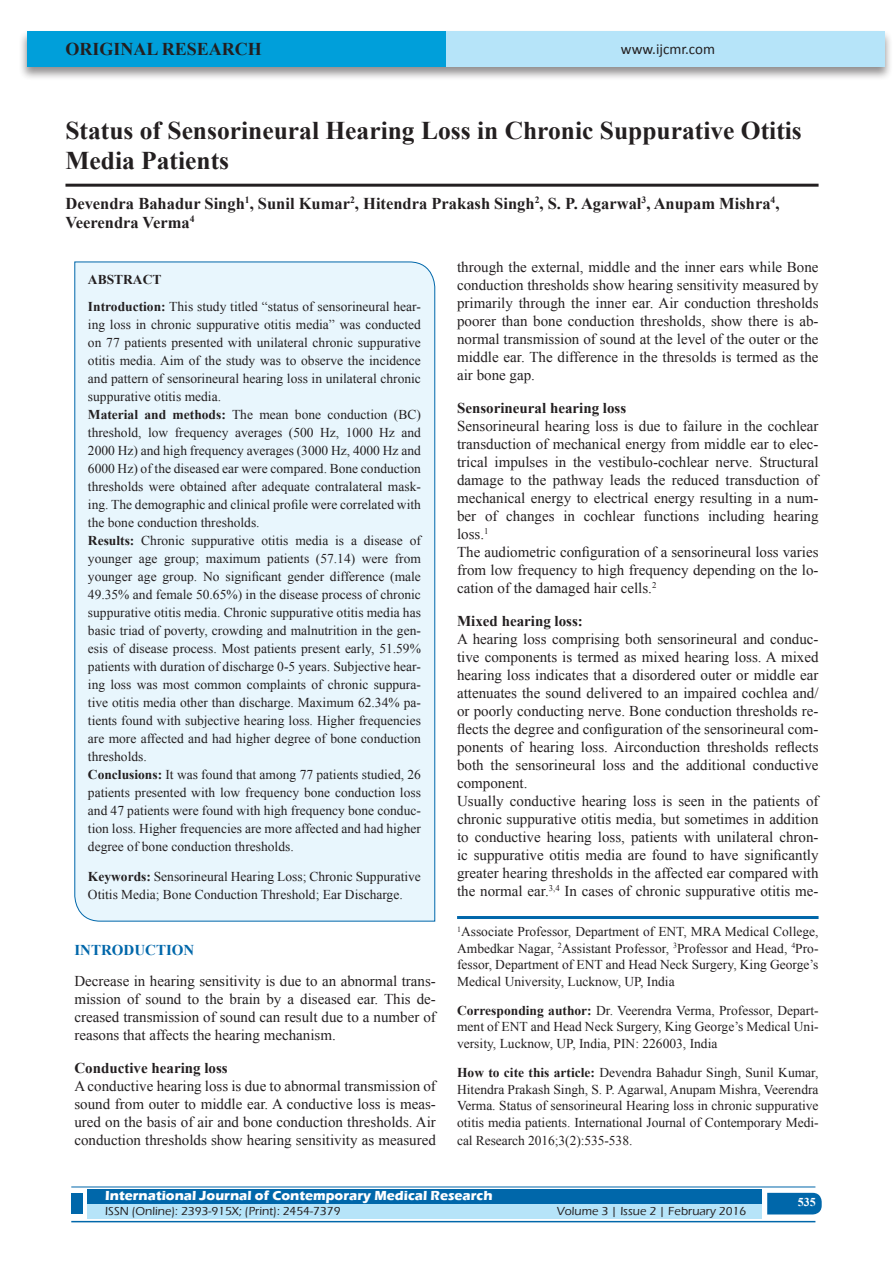
<style>
.page{position:relative;width:893px;height:1263px;background:#fff}
.page>*{position:absolute;margin:0;border:0;box-sizing:border-box;transform-origin:0 0}
.A_Title_New{font:700 25.5px/30px "Times New Roman";color:#231f20}
.AT_new{font:700 18px "Times New Roman";color:#231f20}
.AU-New{font:700 16.5px/18.8px "Times New Roman";color:#231f20}
.TX_New{font:15px/18px "Times New Roman";color:#231f20;text-align:justify}
.t1{font:700 15px "Times New Roman";color:#231f20}
.t2{font:15px "Calibri";color:#231f20}
.t3{font:700 15px "Times New Roman";color:#0067aa}
.HTC_new{font:13.5px/18px "Times New Roman";color:#231f20}
.Affi_New{font:13.5px/16.5px "Times New Roman";color:#231f20;text-align:justify}
.Corresponding{font:13.5px/16.5px "Times New Roman";color:#231f20;text-align:justify}
.t4{font:700 13.5px "Eras ITC";color:#fff}
.t5{font:500 12px "Eras ITC";color:#231f20}
.t6{font:700 12px "Times New Roman";color:#fff}
.s1{font-weight:700}
</style>
<div class="page">
<div style="left:19px;top:29px;width:874px;height:52px;background:#231f20;opacity:.5"></div>
<div style="left:27px;top:31px;width:858px;height:35px;background:#b6e4f9"></div>
<div style="left:27px;top:31px;width:419px;height:35px;background:#009fda"></div>
<div style="left:87px;top:1189px;width:674px;height:15px;background:#0067aa"></div>
<div style="left:87px;top:1204px;width:674px;height:15px;background:#b6e4f9"></div>
<svg style="left:767px;top:1193px;width:55px;height:21px"></svg>
<hr style="left:71px;top:1186px;width:744px;height:1px;background:#0067aa">
<hr style="left:71px;top:1221px;width:744px;height:1px;background:#0067aa">
<div style="left:71px;top:1193px;width:12px;height:21px;background:#0067aa"></div>
<hr style="left:65px;top:184px;width:754px;height:3px;background:#231f20">
<div style="left:74px;top:261px;width:361px;height:661px;background:#e8f6fd"></div>
<hr style="left:457px;top:916px;width:362px;height:3px;background:#0067aa">
<p class="AT_new" style="left:65px;top:36px;width:198px">ORIGINAL RESEARCH</p>
<p class="t2" style="left:621px;top:40px;width:96px">www.ijcmr.com</p>
<p class="A_Title_New" style="left:65px;top:115px;width:738px">Status of Sensorineural Hearing Loss in Chronic Suppurative Otitis<br>Media Patients</p>
<p class="AU-New" style="left:65px;top:193px;width:715px">Devendra Bahadur Singh<sup>1</sup>, Sunil Kumar<sup>2</sup>, Hitendra Prakash Singh<sup>2</sup>, S. P. Agarwal<sup>3</sup>, Anupam Mishra<sup>4</sup>,<br>Veerendra Verma<sup>4</sup></p>
<p class="HTC_new" style="left:88px;top:266px;width:335px;line-height:26.5px"><span class="s1">ABSTRACT<br>Introduction:</span> This study titled “status of sensorineural hear-</p>
<p class="HTC_new" style="left:88px;top:315px;width:335px">ing loss in chronic suppurative otitis media” was conducted on 77 patients presented with unilateral chronic suppurative otitis media. Aim of the study was to observe the incidence and pattern of sensorineural hearing loss in unilateral chronic suppurative otitis media.<br><span class="s1">Material and methods:</span> The mean bone conduction (BC) threshold, low frequency averages (500 Hz, 1000 Hz and 2000 Hz) and high frequency averages (3000 Hz, 4000 Hz and 6000 Hz) of the diseased ear were compared. Bone conduction thresholds were obtained after adequate contralateral mask&shy;ing. The demographic and clinical profile were correlated with the bone conduction thresholds.<br><span class="s1">Results:</span> Chronic suppurative otitis media is a disease of younger age group; maximum patients (57.14) were from younger age group. No significant gender difference (male 49.35% and female 50.65%) in the disease process of chronic suppurative otitis media. Chronic suppurative otitis media has basic triad of poverty, crowding and malnutrition in the gen&shy;esis of disease process. Most patients present early, 51.59% patients with duration of discharge 0-5 years. Subjective hear&shy;ing loss was most common complaints of chronic suppura&shy;tive otitis media other than discharge. Maximum 62.34% pa&shy;tients found with subjective hearing loss. Higher frequencies are more affected and had higher degree of bone conduction thresholds.<br><span class="s1">Conclusions:</span> It was found that among 77 patients studied, 26 patients presented with low frequency bone conduction loss and 47 patients were found with high frequency bone conduc&shy;tion loss. Higher frequencies are more affected and had higher degree of bone conduction thresholds.</p>
<p class="HTC_new" style="left:88px;top:868px;width:335px"><span class="s1">Keywords:</span> Sensorineural Hearing Loss; Chronic Suppurative<br>Otitis Media; Bone Conduction Threshold; Ear Discharge.</p>
<h1 class="t3" style="left:74px;top:939px;width:121px">INTRODUCTION</h1>
<p class="TX_New" style="left:74px;top:971px;width:363px">Decrease in hearing sensitivity is due to an abnormal trans&shy;mission of sound to the brain by a diseased ear. This de&shy;creased transmission of sound can result due to a number of reasons that affects the hearing mechanism.</p>
<h2 class="t1" style="left:74px;top:1057px;width:155px">Conductive hearing loss</h2>
<p class="TX_New" style="left:74px;top:1076px;width:363px">A conductive hearing loss is due to abnormal transmission of sound from outer to middle ear. A conductive loss is meas&shy;ured on the basis of air and bone conduction thresholds. Air conduction thresholds show hearing sensitivity as measured</p>
<p class="TX_New" style="left:457px;top:258px;width:363px">through the external, middle and the inner ears while Bone conduction thresholds show hearing sensitivity measured by primarily through the inner ear. Air conduction thresholds poorer than bone conduction thresholds, show there is ab&shy;normal transmission of sound at the level of the outer or the middle ear. The difference in the thresolds is termed as the air bone gap.</p>
<h2 class="t1" style="left:457px;top:398px;width:171px">Sensorineural hearing loss</h2>
<p class="TX_New" style="left:457px;top:417px;width:363px">Sensorineural hearing loss is due to failure in the cochlear transduction of mechanical energy from middle ear to elec&shy;trical impulses in the vestibulo-cochlear nerve. Structural damage to the pathway leads the reduced transduction of mechanical energy to electrical energy resulting in a num&shy;ber of changes in cochlear functions including hearing loss.<sup>1</sup></p>
<p class="TX_New" style="left:457px;top:543px;width:363px">The audiometric configuration of a sensorineural loss varies from low frequency to high frequency depending on the lo&shy;cation of the damaged hair cells.<sup>2</sup></p>
<h2 class="t1" style="left:457px;top:611px;width:127px">Mixed hearing loss:</h2>
<p class="TX_New" style="left:457px;top:630px;width:363px">A hearing loss comprising both sensorineural and conduc&shy;tive components is termed as mixed hearing loss. A mixed hearing loss indicates that a disordered outer or middle ear attenuates the sound delivered to an impaired cochlea and/ or poorly conducting nerve. Bone conduction thresholds re&shy;flects the degree and configuration of the sensorineural com&shy;ponents of hearing loss. Airconduction thresholds reflects both the sensorineural loss and the additional conductive component.</p>
<p class="TX_New" style="left:457px;top:792px;width:363px">Usually conductive hearing loss is seen in the patients of chronic suppurative otitis media, but sometimes in addition to conductive hearing loss, patients with unilateral chron&shy;ic suppurative otitis media are found to have significantly greater hearing thresholds in the affected ear compared with the normal ear.<sup>3,4</sup> In cases of chronic suppurative otitis me-</p>
<p class="Affi_New" style="left:457px;top:923px;width:363px"><sup>1</sup>Associate Professor, Department of ENT, MRA Medical College, Ambedkar Nagar, <sup>2</sup>Assistant Professor, <sup>3</sup>Professor and Head, <sup>4</sup>Pro&shy;fessor, Department of ENT and Head Neck Surgery, King George’s Medical University, Lucknow, UP, India</p>
<p class="Corresponding" style="left:457px;top:1002px;width:363px"><span class="s1">Corresponding author:</span> Dr. Veerendra Verma, Professor, Depart&shy;ment of ENT and Head Neck Surgery, King George’s Medical Uni&shy;versity, Lucknow, UP, India, PIN: 226003, India</p>
<p class="HTC_new" style="left:457px;top:1064px;width:363px;line-height:16.5px;text-align:justify"><span class="s1">How to cite this article:</span> Devendra Bahadur Singh, Sunil Kumar, Hitendra Prakash Singh, S. P. Agarwal, Anupam Mishra, Veerendra Verma. Status of sensorineural Hearing loss in chronic suppurative otitis media patients. International Journal of Contemporary Medi-</p>
<p class="HTC_new" style="left:457px;top:1131px;width:177px">cal Research 2016;3(2):535-538.</p>
<p class="t4" style="left:105px;top:1188px;width:389px">International Journal of Contemporary Medical Research</p>
<p class="t5" style="left:105px;top:1204px;width:237px">ISSN (Online): 2393-915X; (Print): 2454-7379</p>
<p class="t5" style="left:557px;top:1204px;width:191px">Volume 3 | Issue 2 | February 2016</p>
<h4 class="t6" style="left:798px;top:1194px;width:19px">535</h4>
</div>
